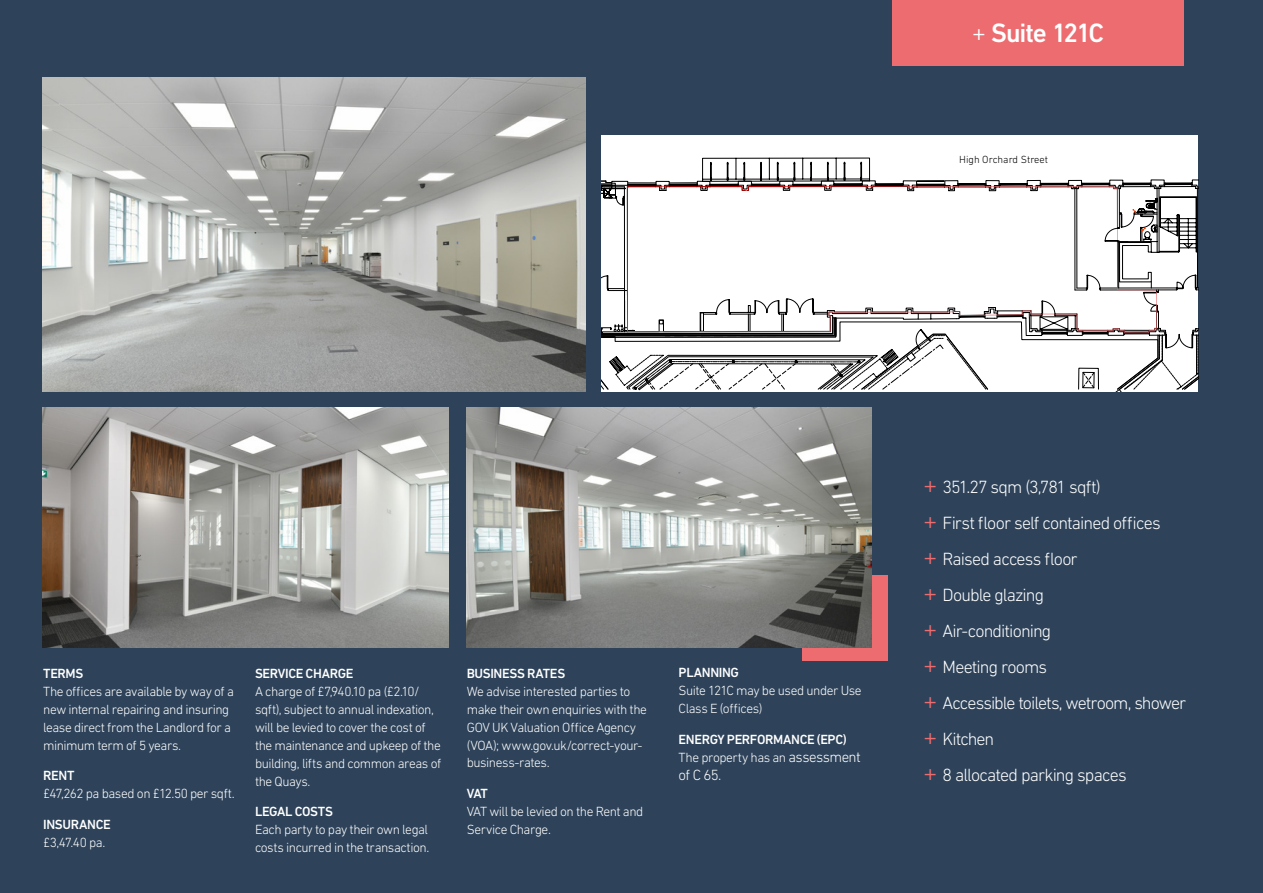
<style>
.page{position:relative;width:1263px;height:893px;background:#2e435a}
.page>*{position:absolute;margin:0;border:0;box-sizing:border-box;transform-origin:0 0}
.t1{font:500 27px "DIN Next LT Pro";letter-spacing:-.045em;color:#fff}
.t2{font:300 18px/36px "DIN Next LT Pro";letter-spacing:-.05em;color:#fff}
.t3{font:300 15px "DIN Next LT Pro";color:#fff}
.t4{font:300 13.5px/18px "DIN Next LT Pro";letter-spacing:-.035em;color:#fff}
.t5{font:500 13.5px/18px "DIN Next LT Pro";letter-spacing:-.025em;color:#fff}
.t6{font:300 10.5px "DIN Next LT Pro";color:#000}
.s1{font-weight:300}
.s2{font-weight:300;font-size:15px}
.s3{font-size:27px;color:#ed6c70}
</style>
<div class="page">
<img style="left:43px;top:408px;width:405px;height:239px">
<div style="left:802px;top:576px;width:85px;height:85px;background:#ed6c70"></div>
<div style="left:892px;top:0;width:291px;height:65px;background:#ed6c70"></div>
<img style="left:43px;top:78px;width:543px;height:314px">
<img style="left:466px;top:408px;width:406px;height:239px">
<div style="left:602px;top:135px;width:596px;height:257px;background:#fff"></div>
<hr style="left:1199px;top:335px;width:1px;height:41px;background:#000">
<svg style="left:702px;top:158px;width:169px;height:21px"></svg>
<svg style="left:602px;top:179px;width:596px;height:213px"></svg>
<h1 class="t1" style="left:972px;top:18px;width:134px"><span class="s1">+</span> Suite 121C</h1>
<p class="t6" style="left:959px;top:153px;width:90px">High Orchard Street</p>
<p class="t5" style="left:43px;top:664px;width:42px">TERMS</p>
<p class="t4" style="left:43px;top:682px;width:192px">The offices are available by way of a new internal repairing and insuring lease direct from the Landlord for a minimum term of 5 years.</p>
<p class="t5" style="left:43px;top:767px;width:33px">RENT</p>
<p class="t4" style="left:43px;top:785px;width:193px">£47,262 pa based on £12.50 per sqft.</p>
<p class="t5" style="left:43px;top:815px;width:69px">INSURANCE</p>
<p class="t4" style="left:43px;top:833px;width:64px">£3,47.40 pa.</p>
<p class="t5" style="left:255px;top:664px;width:100px">SERVICE CHARGE</p>
<p class="t4" style="left:255px;top:682px;width:188px">A charge of £7,940.10 pa (£2.10/ sqft), subject to annual indexation, will be levied to cover the cost of the maintenance and upkeep of the building, lifts and common areas of the Quays.</p>
<p class="t5" style="left:255px;top:803px;width:79px">LEGAL COSTS</p>
<p class="t4" style="left:255px;top:820px;width:176px">Each party to pay their own legal costs incurred in the transaction.</p>
<p class="t5" style="left:467px;top:664px;width:100px">BUSINESS RATES</p>
<p class="t4" style="left:467px;top:682px;width:182px">We advise interested parties to make their own enquiries with the<br>GOV UK Valuation Office Agency (VOA); www.gov.uk/correct-your&shy;business-rates.</p>
<p class="t5" style="left:467px;top:785px;width:23px">VAT</p>
<p class="t4" style="left:467px;top:802px;width:178px">VAT will be levied on the Rent and<br>Service Charge.</p>
<p class="t5" style="left:679px;top:664px;width:62px">PLANNING</p>
<p class="t4" style="left:679px;top:682px;width:184px">Suite 121C may be used under Use<br>Class E (offices)</p>
<p class="t5" style="left:679px;top:730px;width:184px">ENERGY PERFORMANCE (EPC)<br><span class="s1">The property has an</span> <span class="s2">assessment</span></p>
<p class="t3" style="left:679px;top:767px;width:44px">of C 65.</p>
<h2 class="t2" style="left:923px;top:468px;width:265px"><span class="s3">+</span> 351.27 sqm (3,781 sqft)<br><span class="s3">+</span> First floor self contained offices<br><span class="s3">+</span> Raised access floor<br><span class="s3">+</span> Double glazing<br><span class="s3">+</span> Air-conditioning<br><span class="s3">+</span> Meeting rooms<br><span class="s3">+</span> Accessible toilets, wetroom, shower <span class="s3">+</span> Kitchen<br><span class="s3">+</span> 8 allocated parking spaces</h2>
</div>
